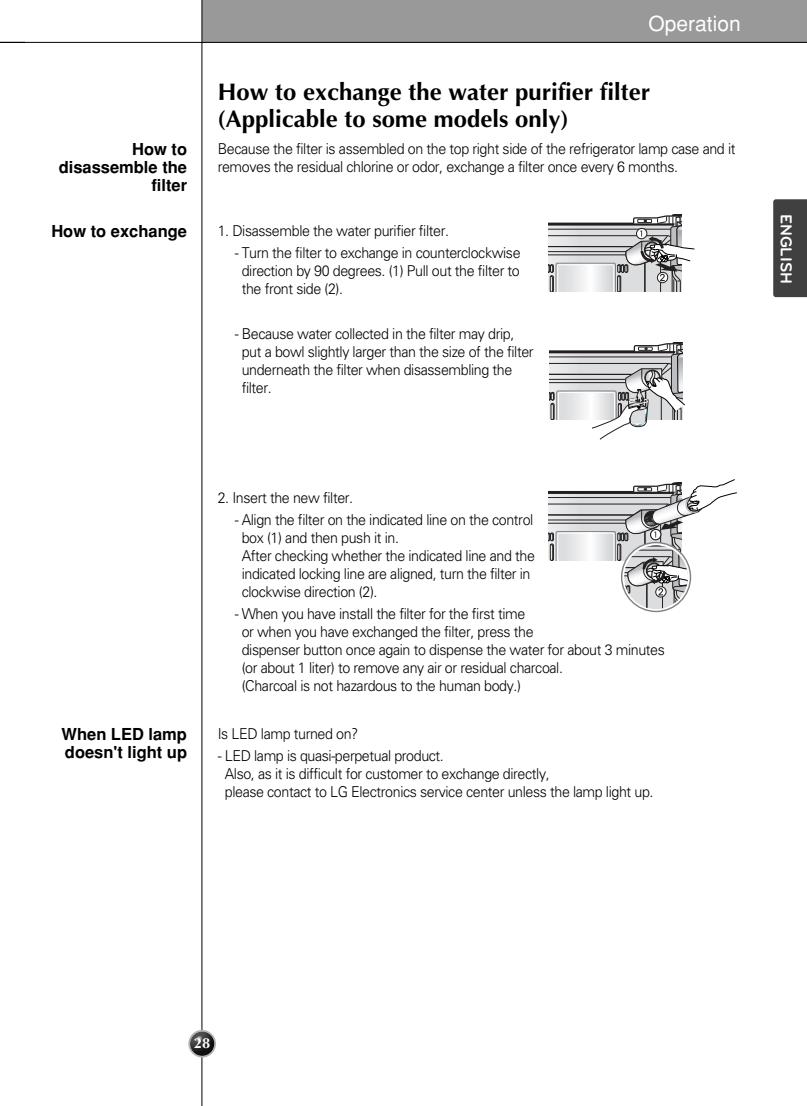
<style>
.page{position:relative;width:807px;height:1106px;background:#fff}
.page>*{position:absolute;margin:0;border:0;box-sizing:border-box;transform-origin:0 0}
.t1{font:700 24px/27px "Optima";color:#000}
.t2{font:21px "Helvetica";color:#fff}
.t3{font:700 16.5px/18px "Helvetica";color:#000;text-align:right}
.t4{font:700 16.5px "Bryant LG";color:#fff}
.t5{font:300 15px/18px "Univers";letter-spacing:-.025em;color:#000;scale:.95 1}
.t6{font:700 15px "Optane";color:#fff}
</style>
<div class="page">
<div style="left:202px;top:0;width:605px;height:43px;background:#999"></div>
<hr style="left:202px;top:0;width:1px;height:1106px;background:#000">
<svg style="left:188px;top:1029px;width:28px;height:28px"></svg>
<img style="left:190px;top:1031px;width:24px;height:24px;border-radius:50%">
<hr style="left:0;top:42px;width:807px;height:1px;background:#000">
<svg style="left:549px;top:215px;width:146px;height:77px"></svg>
<svg style="left:549px;top:342px;width:136px;height:98px"></svg>
<svg style="left:549px;top:479px;width:188px;height:130px"></svg>
<div style="left:773px;top:199px;width:34px;height:98px;background:#404040"></div>
<p class="t3" style="left:59px;top:142px;width:130px">How to disassemble the filter</p>
<p class="t3" style="left:51px;top:224px;width:137px">How to exchange</p>
<h2 class="t2" style="left:649px;top:16px;width:94px">Operation</h2>
<h1 class="t1" style="left:218px;top:81px;width:434px">How to exchange the water purifier filter (Applicable to some models only)</h1>
<p class="t5" style="left:218px;top:141px;width:547px">Because the filter is assembled on the top right side of the refrigerator lamp case and it removes the residual chlorine or odor, exchange a filter once every 6 months.</p>
<p class="t5" style="left:218px;top:223px;width:245px">1. Disassemble the water purifier filter.</p>
<p class="t5" style="left:242px;top:245px;width:295px;text-align:justify;text-indent:-7px">- Turn the filter to exchange in counterclockwise direction by 90 degrees. (1) Pull out the filter to the front side (2).</p>
<p class="t5" style="left:242px;top:326px;width:309px;text-indent:-7px">- Because water collected in the filter may drip, put a bowl slightly larger than the size of the filter underneath the filter when disassembling the filter.</p>
<p class="t3" style="left:62px;top:727px;width:127px;text-align:left">When LED lamp doesn't light up</p>
<p class="t5" style="left:218px;top:490px;width:144px">2. Insert the new filter.</p>
<p class="t5" style="left:242px;top:512px;width:310px;text-indent:-7px">- Align the filter on the indicated line on the control box (1) and then push it in.<br>After checking whether the indicated line and the indicated locking line are aligned, turn the filter in clockwise direction (2).</p>
<p class="t5" style="left:242px;top:606px;width:447px;text-indent:-7px">- When you have install the filter for the first time<br>or when you have exchanged the filter, press the<br>dispenser button once again to dispense the water for about 3 minutes (or about 1 liter) to remove any air or residual charcoal.<br>(Charcoal is not hazardous to the human body.)</p>
<p class="t5" style="left:218px;top:726px;width:150px">Is LED lamp turned on?</p>
<p class="t5" style="left:225px;top:748px;width:453px;text-indent:-7px">- LED lamp is quasi-perpetual product.<br>Also, as it is difficult for customer to exchange directly,<br>please contact to LG Electronics service center unless the lamp light up.</p>
<p class="t4" style="left:792px;top:214px;width:72px;rotate:90deg">ENGLISH</p>
<p class="t6" style="left:194px;top:1036px;width:18px">28</p>
</div>
